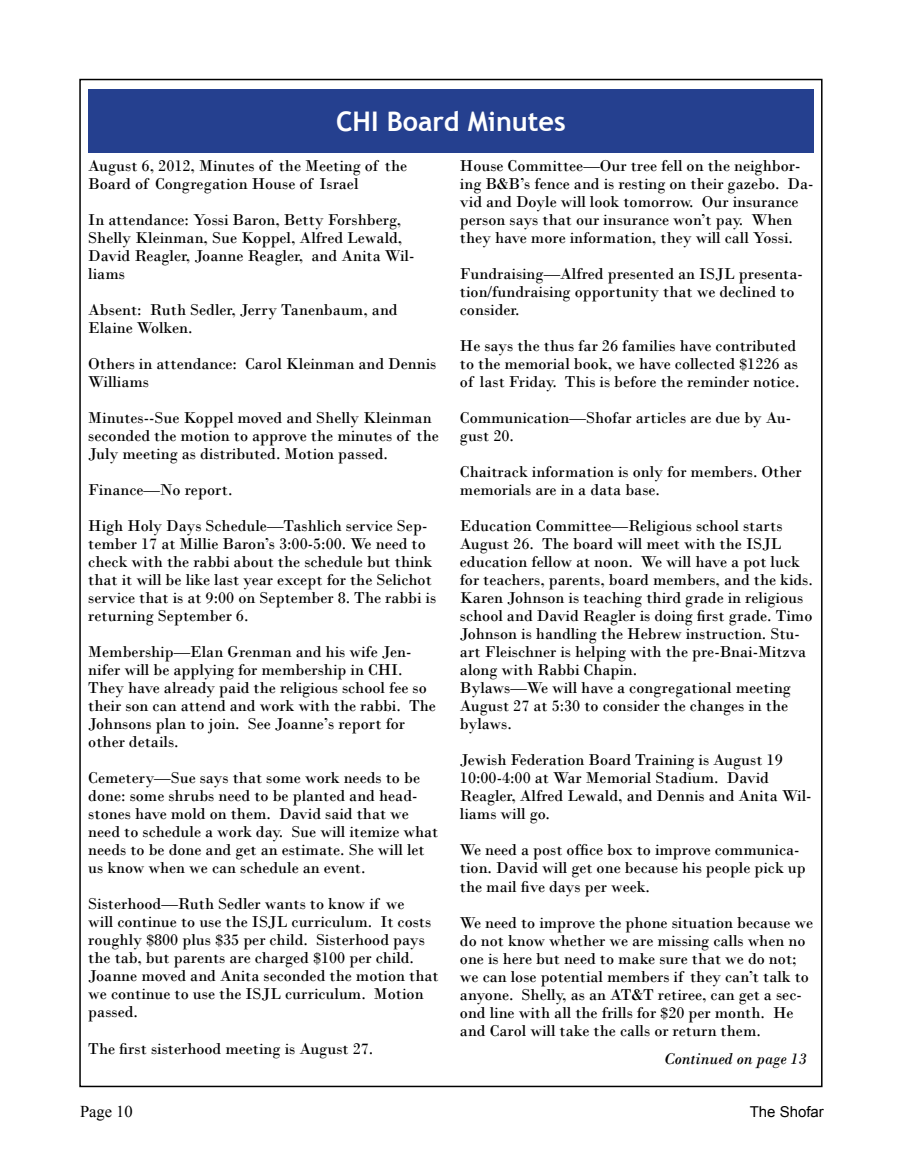
<style>
.page{position:relative;width:905px;height:1175px;background:#fff}
.page>*{position:absolute;margin:0;border:0;box-sizing:border-box;transform-origin:0 0}
.t1{font:700 27px "Trebuchet MS";color:#fff}
.t2{font:16.5px/18px "Bodoni";color:#000}
.t3{font:italic 16.5px "Bodoni";color:#000}
.t4{font:16.5px "Times New Roman";color:#000}
.t5{font:15px "Arial";color:#000}
</style>
<div class="page">
<div style="left:88px;top:89px;width:725px;height:64px;background:#25408f"></div>
<h1 class="t1" style="left:336px;top:104px;width:231px">CHI Board Minutes</h1>
<p class="t2" style="left:88px;top:157px;width:320px">August 6, 2012, Minutes of the Meeting of the<br>Board of Congregation House of Israel</p>
<p class="t2" style="left:88px;top:211px;width:327px">In attendance: Yossi Baron, Betty Forshberg, Shelly Kleinman, Sue Koppel, Alfred Lewald, David Reagler, Joanne Reagler, and Anita Wil&shy;liams</p>
<p class="t2" style="left:88px;top:301px;width:311px">Absent: Ruth Sedler, Jerry Tanenbaum, and<br>Elaine Wolken.</p>
<p class="t2" style="left:88px;top:355px;width:349px">Others in attendance: Carol Kleinman and Dennis<br>Williams</p>
<p class="t2" style="left:88px;top:409px;width:352px">Minutes--Sue Koppel moved and Shelly Kleinman seconded the motion to approve the minutes of the<br>July meeting as distributed. Motion passed.</p>
<p class="t2" style="left:88px;top:472px;width:341px;line-height:36px">Finance—No report.<br>High Holy Days Schedule—Tashlich service Sep-</p>
<p class="t2" style="left:88px;top:535px;width:349px">tember 17 at Millie Baron’s 3:00-5:00. We need to check with the rabbi about the schedule but think that it will be like last year except for the Selichot service that is at 9:00 on September 8. The rabbi is returning September 6.</p>
<p class="t2" style="left:88px;top:643px;width:349px">Membership—Elan Grenman and his wife Jen&shy;nifer will be applying for membership in CHI.<br>They have already paid the religious school fee so their son can attend and work with the rabbi. The Johnsons plan to join. See Joanne’s report for other details.</p>
<p class="t2" style="left:88px;top:769px;width:351px">Cemetery—Sue says that some work needs to be done: some shrubs need to be planted and head&shy;stones have mold on them. David said that we need to schedule a work day. Sue will itemize what needs to be done and get an estimate. She will let us know when we can schedule an event.</p>
<p class="t2" style="left:88px;top:895px;width:352px">Sisterhood—Ruth Sedler wants to know if we<br>will continue to use the ISJL curriculum. It costs roughly $800 plus $35 per child. Sisterhood pays the tab, but parents are charged $100 per child.<br>Joanne moved and Anita seconded the motion that we continue to use the ISJL curriculum. Motion passed.</p>
<p class="t2" style="left:88px;top:1039px;width:286px">The first sisterhood meeting is August 27.</p>
<p class="t2" style="left:460px;top:157px;width:355px">House Committee—Our tree fell on the neighbor&shy;ing B&amp;B’s fence and is resting on their gazebo. Da&shy;vid and Doyle will look tomorrow. Our insurance person says that our insurance won’t pay. When they have more information, they will call Yossi.</p>
<p class="t2" style="left:460px;top:265px;width:344px">Fundraising—Alfred presented an ISJL presenta&shy;tion/fundraising opportunity that we declined to consider.</p>
<p class="t2" style="left:460px;top:337px;width:341px">He says the thus far 26 families have contributed to the memorial book, we have collected $1226 as of last Friday. This is before the reminder notice.</p>
<p class="t2" style="left:460px;top:409px;width:333px">Communication—Shofar articles are due by Au&shy;gust 20.</p>
<p class="t2" style="left:460px;top:463px;width:343px">Chaitrack information is only for members. Other memorials are in a data base.</p>
<p class="t2" style="left:460px;top:517px;width:354px">Education Committee—Religious school starts August 26. The board will meet with the ISJL education fellow at noon. We will have a pot luck for teachers, parents, board members, and the kids.<br>Karen Johnson is teaching third grade in religious school and David Reagler is doing first grade. Timo Johnson is handling the Hebrew instruction. Stu&shy;art Fleischner is helping with the pre-Bnai-Mitzva along with Rabbi Chapin.<br>Bylaws—We will have a congregational meeting August 27 at 5:30 to consider the changes in the bylaws.</p>
<p class="t2" style="left:460px;top:751px;width:353px">Jewish Federation Board Training is August 19<br>10:00-4:00 at War Memorial Stadium. David Reagler, Alfred Lewald, and Dennis and Anita Wil&shy;liams will go.</p>
<p class="t2" style="left:460px;top:841px;width:347px">We need a post office box to improve communica&shy;tion. David will get one because his people pick up the mail five days per week.</p>
<p class="t2" style="left:460px;top:913px;width:355px">We need to improve the phone situation because we do not know whether we are missing calls when no one is here but need to make sure that we do not; we can lose potential members if they can’t talk to anyone. Shelly, as an AT&amp;T retiree, can get a sec&shy;ond line with all the frills for $20 per month. He and Carol will take the calls or return them.</p>
<p class="t3" style="left:664px;top:1048px;width:144px">Continued on page 13</p>
<p class="t4" style="left:80px;top:1100px;width:54px">Page 10</p>
<p class="t5" style="left:749px;top:1102px;width:76px">The Shofar</p>
</div>
